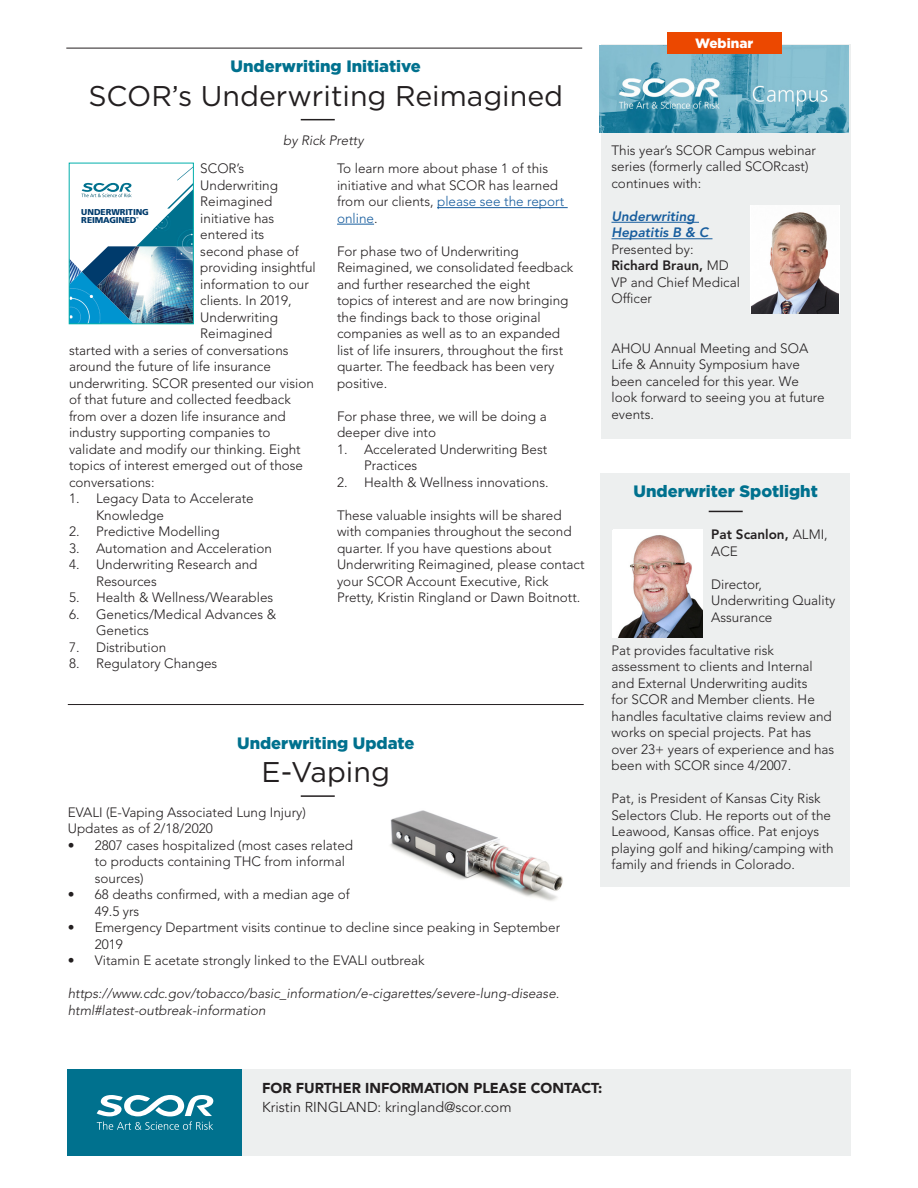
<style>
.page{position:relative;width:918px;height:1188px;background:#fff}
.page>*{position:absolute;margin:0;border:0;box-sizing:border-box;transform-origin:0 0}
.TITRE_BREVE_3{font:28.5px "Gotham";color:#231f20}
.t1{font:900 16.5px "Gotham";color:#00718e}
.t2{font:900 14.25px/19.5px "Avenir LT Std";color:#231f20}
.texte_courant{font:300 13.5px/16.5px "Avenir LT Std";color:#231f20}
.texte_courant-2{font:italic 300 13.5px/16.5px "Avenir LT Std";color:#231f20}
.texte_courant-3{font:800 13.5px/16.5px "Avenir LT Std";color:#231f20}
.texte_courant-4{font:italic 800 13.5px/16.5px "Avenir LT Std";color:#175d9e}
.t3{font:900 13.5px "Gotham";color:#fff}
.t4{font:900 8.55px/8.6px "Frutiger LT Std";letter-spacing:-.015em;color:#003b6c}
.t5{font:900 2.4px "Frutiger LT Std";color:#003b6c}
.s1{color:#175d9e}
.s2{font-weight:300}
</style>
<div class="page">
<img style="left:390px;top:810px;width:173px;height:91px">
<div style="left:68px;top:1069px;width:174px;height:87px;background:#00718e"></div>
<div style="left:242px;top:1069px;width:608px;height:87px;background:#edefef"></div>
<hr style="left:301px;top:795px;width:34px;height:2px;background:#231f20">
<hr style="left:68px;top:704px;width:516px;height:1px;background:#231f20">
<svg style="left:97px;top:1095px;width:116px;height:35px"></svg>
<div style="left:601px;top:44px;width:249px;height:394px;background:#edefef"></div>
<hr style="left:611px;top:222px;width:88px;height:1px;background:#175d9e">
<hr style="left:611px;top:238px;width:101px;height:1px;background:#175d9e">
<hr style="left:66px;top:48px;width:516px;height:1px;background:#231f20">
<hr style="left:301px;top:119px;width:34px;height:1px;background:#231f20">
<hr style="left:437px;top:207px;width:131px;height:1px;background:#175d9e">
<hr style="left:337px;top:224px;width:37px;height:1px;background:#175d9e">
<div style="left:601px;top:473px;width:249px;height:414px;background:#edefef"></div>
<div style="left:750px;top:205px;width:90px;height:108px;background:#fff"></div>
<img style="left:752px;top:212px;width:86px;height:101px">
<img style="left:69px;top:167px;width:125px;height:158px">
<div style="left:69px;top:163px;width:125px;height:161px;border:1px solid #00afab"></div>
<img style="left:600px;top:46px;width:249px;height:86px">
<div style="left:667px;top:32px;width:115px;height:22px;background:#ec4800"></div>
<img style="left:613px;top:531px;width:90px;height:106px">
<hr style="left:709px;top:511px;width:34px;height:1px;background:#231f20">
<p class="t1" style="left:231px;top:55px;width:192px">Underwriting Initiative</p>
<p class="TITRE_BREVE_3" style="left:88px;top:78px;width:476px">SCOR’s Underwriting Reimagined</p>
<p class="texte_courant-2" style="left:283px;top:133px;width:82px">by Rick Pretty</p>
<p class="texte_courant" style="left:200px;top:160px;width:46px">SCOR’s</p>
<p class="texte_courant" style="left:200px;top:177px;width:79px">Underwriting</p>
<p class="texte_courant" style="left:200px;top:193px;width:74px">Reimagined</p>
<p class="texte_courant" style="left:200px;top:210px;width:75px">initiative has</p>
<p class="texte_courant" style="left:200px;top:226px;width:66px">entered its</p>
<p class="texte_courant" style="left:200px;top:243px;width:100px">second phase of</p>
<p class="texte_courant" style="left:200px;top:259px;width:117px">providing insightful</p>
<p class="texte_courant" style="left:200px;top:276px;width:110px">information to our</p>
<p class="texte_courant" style="left:200px;top:292px;width:93px">clients. In 2019,</p>
<p class="texte_courant" style="left:200px;top:309px;width:79px">Underwriting</p>
<p class="texte_courant" style="left:200px;top:325px;width:74px">Reimagined</p>
<p class="texte_courant" style="left:69px;top:342px;width:221px">started with a series of conversations</p>
<p class="texte_courant" style="left:69px;top:358px;width:203px">around the future of life insurance</p>
<p class="texte_courant" style="left:69px;top:375px;width:246px">underwriting. SCOR presented our vision</p>
<p class="texte_courant" style="left:69px;top:391px;width:223px">of that future and collected feedback</p>
<p class="texte_courant" style="left:69px;top:408px;width:218px">from over a dozen life insurance and</p>
<p class="texte_courant" style="left:69px;top:424px;width:203px">industry supporting companies to</p>
<p class="texte_courant" style="left:69px;top:441px;width:233px">validate and modify our thinking. Eight</p>
<p class="texte_courant" style="left:69px;top:457px;width:236px">topics of interest emerged out of those</p>
<p class="texte_courant" style="left:69px;top:474px;width:87px">conversations:</p>
<p class="texte_courant" style="left:96px;top:490px;width:159px;text-indent:-27px">1. Legacy Data to Accelerate<br>Knowledge</p>
<p class="texte_courant" style="left:69px;top:523px;width:152px">2. Predictive Modelling</p>
<p class="texte_courant" style="left:69px;top:540px;width:205px">3. Automation and Acceleration</p>
<p class="texte_courant" style="left:96px;top:556px;width:163px;text-indent:-27px">4. Underwriting Research and<br>Resources</p>
<p class="texte_courant" style="left:69px;top:589px;width:206px">5. Health &amp; Wellness/Wearables</p>
<p class="texte_courant" style="left:96px;top:606px;width:182px;text-indent:-27px">6. Genetics/Medical Advances &amp;<br>Genetics</p>
<p class="texte_courant" style="left:69px;top:639px;width:99px">7. Distribution</p>
<p class="texte_courant" style="left:69px;top:655px;width:150px">8. Regulatory Changes</p>
<p class="t4" style="left:81px;top:207px;width:69px">UNDERWRITING<br>REIMAGINED</p>
<p class="t5" style="left:136px;top:217px;width:4px">™</p>
<p class="texte_courant" style="left:337px;top:160px;width:229px">To learn more about phase 1 of this initiative and what SCOR has learned from our clients, <span class="s1">please see the report online</span>.</p>
<p class="texte_courant" style="left:337px;top:243px;width:238px">For phase two of Underwriting Reimagined, we consolidated feedback and further researched the eight<br>topics of interest and are now bringing the findings back to those original companies as well as to an expanded list of life insurers, throughout the first quarter. The feedback has been very positive.</p>
<p class="texte_courant" style="left:337px;top:408px;width:211px">For phase three, we will be doing a deeper dive into</p>
<p class="texte_courant" style="left:364px;top:441px;width:185px;text-indent:-27px">1. Accelerated Underwriting Best<br>Practices</p>
<p class="texte_courant" style="left:337px;top:474px;width:213px">2. Health &amp; Wellness innovations.</p>
<p class="texte_courant" style="left:337px;top:507px;width:249px">These valuable insights will be shared with companies throughout the second quarter. If you have questions about Underwriting Reimagined, please contact your SCOR Account Executive, Rick Pretty, Kristin Ringland or Dawn Boitnott.</p>
<p class="t1" style="left:237px;top:732px;width:179px">Underwriting Update</p>
<p class="TITRE_BREVE_3" style="left:262px;top:753px;width:130px">E-Vaping</p>
<p class="texte_courant" style="left:68px;top:804px;width:240px">EVALI (E-Vaping Associated Lung Injury)</p>
<p class="texte_courant" style="left:68px;top:821px;width:146px">Updates as of 2/18/2020</p>
<p class="texte_courant" style="left:95px;top:837px;width:260px;text-indent:-27px">• 2807 cases hospitalized (most cases related to products containing THC from informal sources)</p>
<p class="texte_courant" style="left:95px;top:887px;width:256px;text-indent:-27px">• 68 deaths confirmed, with a median age of<br>49.5 yrs</p>
<p class="texte_courant" style="left:95px;top:920px;width:467px;text-indent:-27px">• Emergency Department visits continue to decline since peaking in September<br>2019</p>
<p class="texte_courant" style="left:68px;top:953px;width:358px">• Vitamin E acetate strongly linked to the EVALI outbreak</p>
<p class="texte_courant-2" style="left:68px;top:986px;width:493px">https://www.cdc.gov/tobacco/basic_information/e-cigarettes/severe-lung-disease. html#latest-outbreak-information</p>
<p class="t3" style="left:695px;top:34px;width:59px">Webinar</p>
<p class="texte_courant" style="left:611px;top:142px;width:206px">This year’s SCOR Campus webinar series (formerly called SCORcast) continues with:</p>
<p class="texte_courant-4" style="left:611px;top:208px;width:99px">Underwriting<br>Hepatitis B &amp; C</p>
<p class="texte_courant" style="left:611px;top:241px;width:84px">Presented by:</p>
<p class="texte_courant-3" style="left:611px;top:258px;width:119px">Richard Braun, <span class="s2">MD</span></p>
<p class="texte_courant" style="left:611px;top:274px;width:130px">VP and Chief Medical<br>Officer</p>
<p class="texte_courant" style="left:611px;top:340px;width:215px">AHOU Annual Meeting and SOA<br>Life &amp; Annuity Symposium have been canceled for this year. We look forward to seeing you at future events.</p>
<p class="t1" style="left:634px;top:480px;width:186px">Underwriter Spotlight</p>
<p class="texte_courant-3" style="left:711px;top:527px;width:118px">Pat Scanlon, <span class="s2">ALMI,<br>ACE</span></p>
<p class="texte_courant" style="left:711px;top:576px;width:126px">Director,<br>Underwriting Quality<br>Assurance</p>
<p class="texte_courant" style="left:611px;top:642px;width:224px">Pat provides facultative risk assessment to clients and Internal and External Underwriting audits<br>for SCOR and Member clients. He handles facultative claims review and works on special projects. Pat has over 23+ years of experience and has been with SCOR since 4/2007.</p>
<p class="texte_courant" style="left:611px;top:791px;width:224px">Pat, is President of Kansas City Risk Selectors Club. He reports out of the Leawood, Kansas office. Pat enjoys playing golf and hiking/camping with family and friends in Colorado.</p>
<p class="t2" style="left:262px;top:1078px;width:342px">FOR FURTHER INFORMATION PLEASE CONTACT:<br><span class="s2">Kristin RINGLAND: kringland@scor.com</span></p>
</div>
